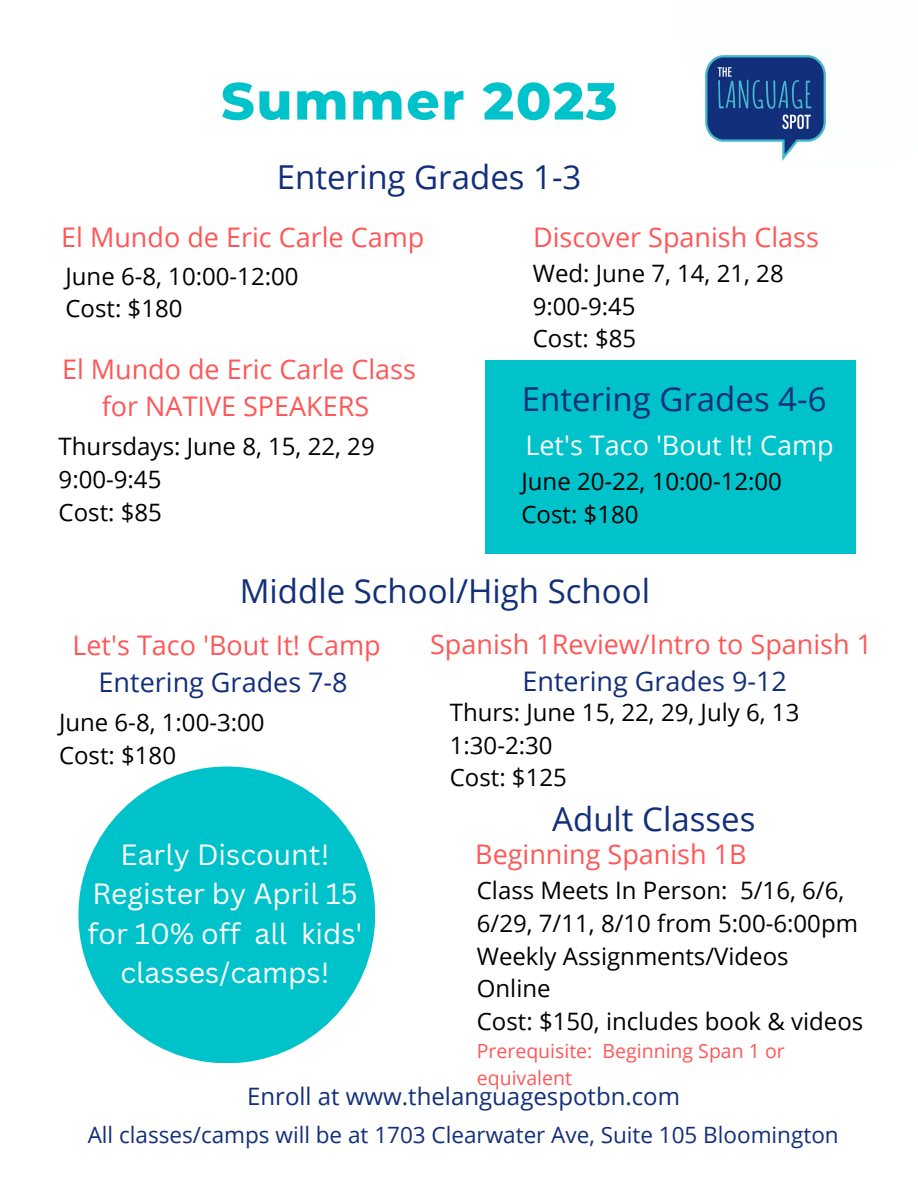
<style>
.page{position:relative;width:918px;height:1188px;background:#fff}
.page>*{position:absolute;margin:0;border:0;box-sizing:border-box;transform-origin:0 0}
.t1{font:800 52.05px "Montserrat";letter-spacing:.03em;color:#00c2cb}
.t2{font:33px "Open Sans";color:#122f7a}
.t3{font:28.5px/39.3px "Canva Sans";color:#fdfefe;text-align:center}
.t4{font:27px/37.2px "Open Sans";color:#ff5757;text-align:center}
.t5{font:27px "Open Sans";color:#122f7a}
.t6{font:27px "Open Sans";color:#fdfefe}
.t7{font:24px/32.7px "Open Sans";color:#000}
.t8{font:24px "Open Sans";color:#122f7a}
.t9{font:22.5px "Open Sans";color:#122f7a}
.t10{font:19.5px/27px "Open Sans";color:#ff5757}
</style>
<div class="page">
<img style="left:705px;top:56px;width:121px;height:104px">
<div style="left:486px;top:360px;width:370px;height:193px;background:#00c2cb"></div>
<div style="left:78px;top:767px;width:297px;height:296px;background:#00c2cb;border-radius:50%"></div>
<h1 class="t1" style="left:221px;top:69px;width:398px">Summer 2023</h1>
<h2 class="t2" style="left:277px;top:154px;width:306px">Entering Grades 1-3</h2>
<p class="t4" style="left:61px;top:218px;width:365px">El Mundo de Eric Carle Camp</p>
<p class="t7" style="left:65px;top:259px;width:235px">June 6-8, 10:00-12:00<br>Cost: $180</p>
<p class="t4" style="left:62px;top:350px;width:355px">El Mundo de Eric Carle Class for NATIVE SPEAKERS</p>
<p class="t7" style="left:59px;top:430px;width:318px">Thursdays: June 8, 15, 22, 29<br>9:00-9:45<br>Cost: $85</p>
<p class="t4" style="left:533px;top:218px;width:287px">Discover Spanish Class</p>
<p class="t7" style="left:533px;top:257px;width:252px">Wed: June 7, 14, 21, 28<br>9:00-9:45<br>Cost: $85</p>
<h2 class="t2" style="left:522px;top:375px;width:306px">Entering Grades 4-6</h2>
<p class="t6" style="left:525px;top:426px;width:310px">Let's Taco 'Bout It! Camp</p>
<p class="t7" style="left:521px;top:464px;width:262px">June 20-22, 10:00-12:00<br>Cost: $180</p>
<h2 class="t2" style="left:240px;top:567px;width:412px">Middle School/High School</h2>
<p class="t4" style="left:73px;top:626px;width:310px">Let's Taco 'Bout It! Camp</p>
<p class="t5" style="left:99px;top:664px;width:251px">Entering Grades 7-8</p>
<p class="t4" style="left:430px;top:625px;width:443px">Spanish 1Review/Intro to Spanish 1</p>
<p class="t5" style="left:522px;top:662px;width:266px">Entering Grades 9-12</p>
<p class="t7" style="left:450px;top:695px;width:351px">Thurs: June 15, 22, 29, July 6, 13<br>1:30-2:30<br>Cost: $125</p>
<p class="t7" style="left:59px;top:705px;width:207px">June 6-8, 1:00-3:00<br>Cost: $180</p>
<h2 class="t2" style="left:552px;top:795px;width:205px">Adult Classes</h2>
<p class="t3" style="left:88px;top:834px;width:276px">Early Discount!<br>Register by April 15 for 10% off all kids' classes/camps!</p>
<p class="t4" style="left:475px;top:835px;width:273px">Beginning Spanish 1B</p>
<p class="t7" style="left:477px;top:874px;width:388px">Class Meets In Person: 5/16, 6/6,<br>6/29, 7/11, 8/10 from 5:00-6:00pm<br>Weekly Assignments/Videos<br>Online<br>Cost: $150, includes book &amp; videos</p>
<p class="t10" style="left:477px;top:1037px;width:309px">Prerequisite: Beginning Span 1 or equivalent</p>
<p class="t8" style="left:247px;top:1079px;width:434px">Enroll at www.thelanguagespotbn.com</p>
<p class="t9" style="left:88px;top:1119px;width:753px">All classes/camps will be at 1703 Clearwater Ave, Suite 105 Bloomington</p>
</div>
